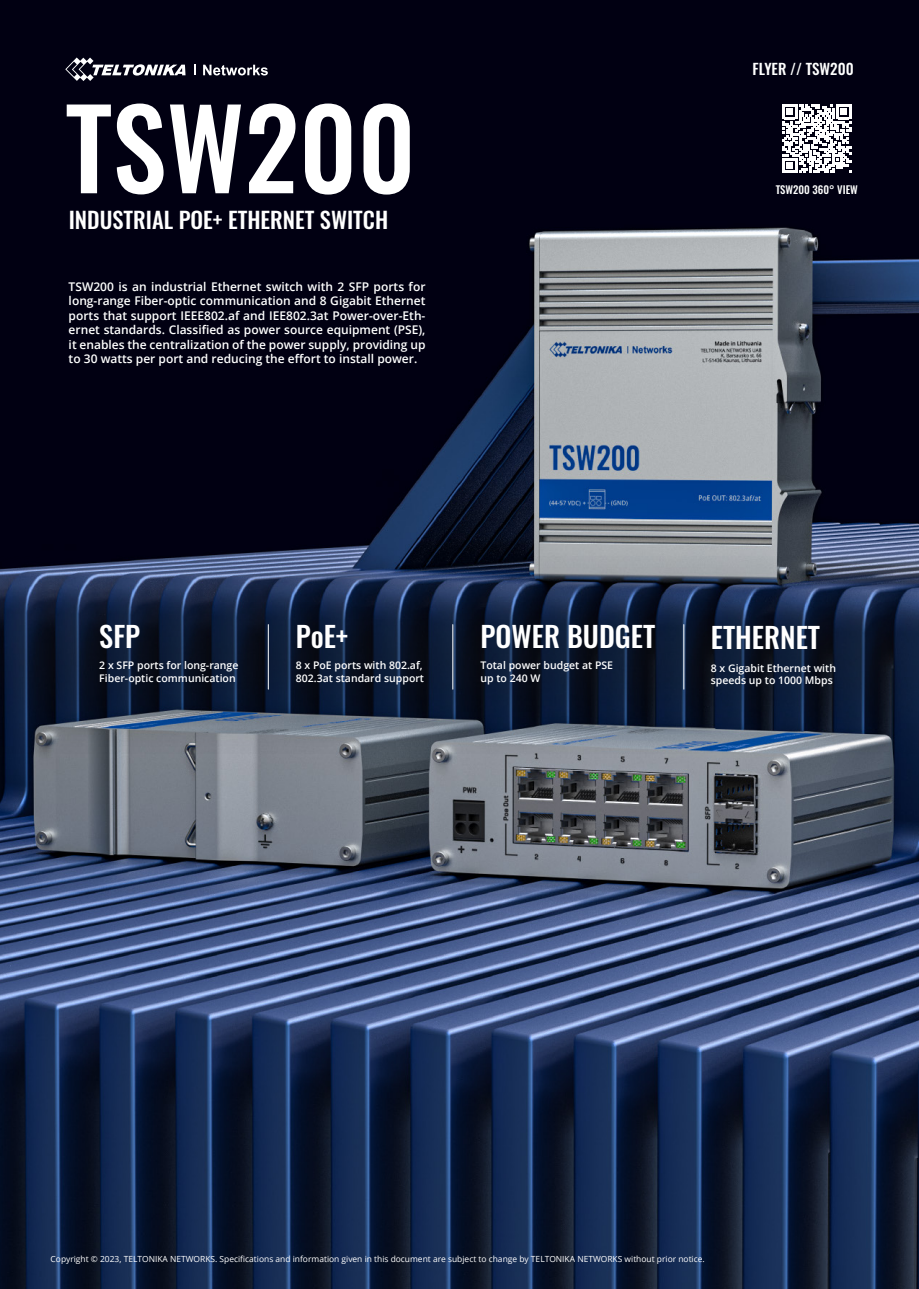
<style>
.page{position:relative;width:919px;height:1289px;background:#fff}
.page>*{position:absolute;margin:0;border:0;box-sizing:border-box;transform-origin:0 0}
.t1{font:500 109.5px "Oswald";color:#fff}
.t2{font:500 28.5px "Oswald";color:#fff}
.t3{font:500 22.5px "Oswald";color:#fff}
.t4{font:500 15px "Oswald";color:#fff}
.t5{font:600 12px/14.4px "Open Sans";color:#fff;text-align:justify}
.t6{font:500 10.65px "Oswald";color:#fff}
.t7{font:600 10.5px/12.6px "Open Sans";color:#fff}
.t8{font:8.4px "Open Sans";color:#fff}
</style>
<div class="page">
<img style="left:0;top:0;width:918px;height:1288px">
<img style="left:0;top:557px;width:918px;height:196px">
<svg style="left:65px;top:57px;width:120px;height:24px"></svg>
<svg style="left:203px;top:65px;width:65px;height:11px"></svg>
<hr style="left:268px;top:624px;width:1px;height:65px;background:#fff">
<svg style="left:782px;top:104px;width:69px;height:69px"></svg>
<hr style="left:452px;top:624px;width:1px;height:65px;background:#fff">
<hr style="left:683px;top:624px;width:1px;height:65px;background:#fff">
<h1 class="t1" style="left:65px;top:91px;width:352px">TSW200</h1>
<h3 class="t3" style="left:69px;top:208px;width:321px">INDUSTRIAL POE+ ETHERNET SWITCH</h3>
<p class="t5" style="left:69px;top:279px;width:358px">TSW200 is an industrial Ethernet switch with 2 SFP ports for long-range Fiber-optic communication and 8 Gigabit Ethernet ports that support IEEE802.af and IEE802.3at Power-over-Eth&shy;ernet standards. Classified as power source equipment (PSE), it enables the centralization of the power supply, providing up to 30 watts per port and reducing the effort to install power.</p>
<p class="t4" style="left:752px;top:61px;width:103px">FLYER // TSW200</p>
<p class="t6" style="left:775px;top:184px;width:84px">TSW200 360° VIEW</p>
<h2 class="t2" style="left:99px;top:621px;width:42px">SFP</h2>
<h2 class="t2" style="left:296px;top:621px;width:54px">PoE+</h2>
<h2 class="t2" style="left:480px;top:622px;width:176px">POWER BUDGET</h2>
<h2 class="t2" style="left:710px;top:622px;width:111px">ETHERNET</h2>
<p class="t7" style="left:99px;top:658px;width:141px">2 x SFP ports for long-range<br>Fiber-optic communication</p>
<p class="t7" style="left:480px;top:658px;width:134px">Total power budget at PSE up to 240 W</p>
<p class="t7" style="left:296px;top:658px;width:130px">8 x PoE ports with 802.af,<br>802.3at standard support</p>
<p class="t7" style="left:710px;top:661px;width:127px">8 x Gigabit Ethernet with speeds up to 1000 Mbps</p>
<p class="t8" style="left:51px;top:1253px;width:655px">Copyright © 2023, TELTONIKA NETWORKS. Specifications and information given in this document are subject to change by TELTONIKA NETWORKS without prior notice.</p>
</div>
